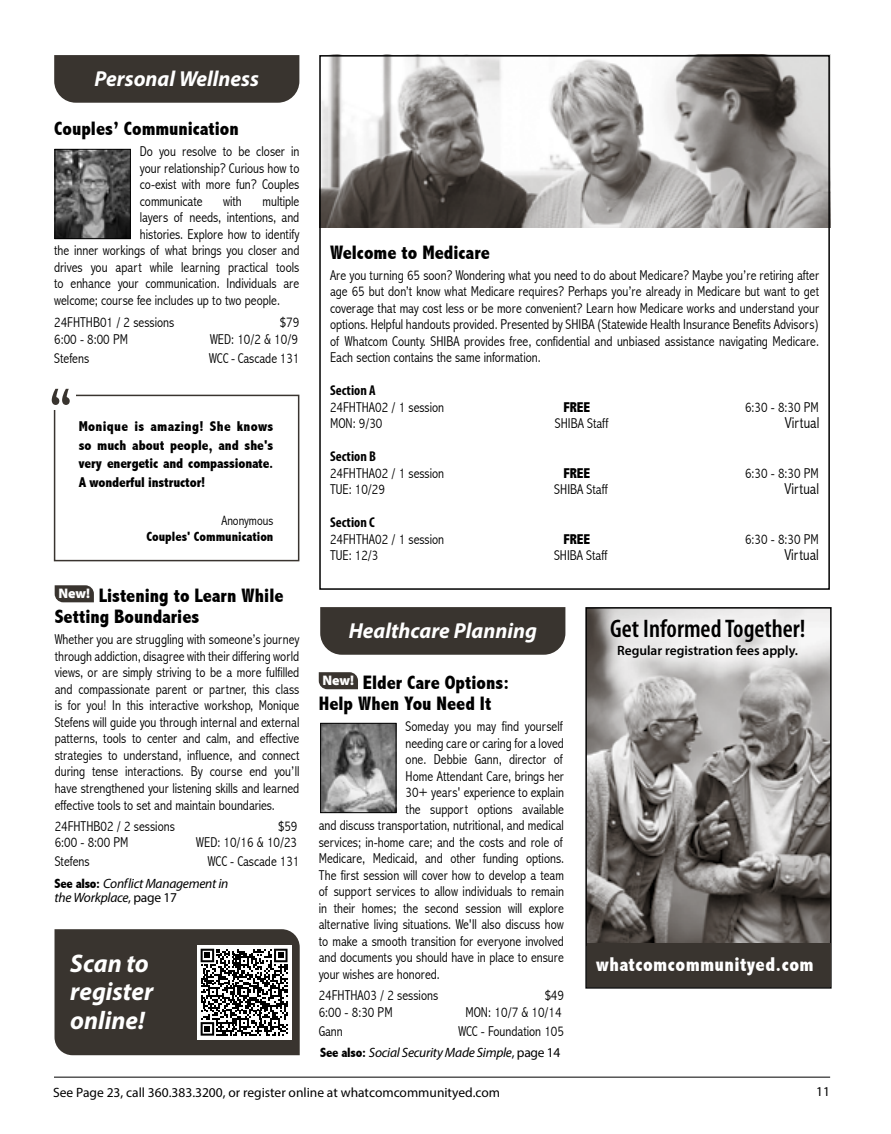
<style>
.page{position:relative;width:891px;height:1134px;background:#fff}
.page>*{position:absolute;margin:0;border:0;box-sizing:border-box;transform-origin:0 0}
.t1{font:italic 700 25.5px/28.5px "Myriad Pro";color:#fff}
.t2{font:600 condensed 25.5px "Myriad Pro";color:#000}
.t3{font:italic 700 21.75px "Myriad Pro";color:#fff}
.t4{font:800 condensed 19.95px "Abadi";letter-spacing:.02em;color:#fff}
.t5{font:800 condensed 19.5px/21px "Abadi";color:#000}
.t6{font:300 condensed 15.75px "Abadi";color:#000}
.t7{font:300 condensed 14.25px/16.5px "Abadi";color:#000;text-align:justify}
.t8{font:800 condensed 14.25px/18.8px "Abadi";letter-spacing:-.01em;color:#000;text-align:justify}
.t9{font:700 condensed 14.25px "Myriad Pro";color:#000}
.t10{font:italic 13.5px/13.5px "Myriad Pro";letter-spacing:-.02em;color:#000}
.t11{font:13.5px "Myriad Pro";color:#000}
.t12{font:600 13.5px "Myriad Pro";color:#000}
.t13{font:800 condensed 13.5px "Abadi";color:#000}
.t14{font:300 condensed 13.5px "Abadi";color:#000}
.s1{font-family:"Abadi";font-weight:800;font-style:normal;font-stretch:condensed}
.s2{font-style:normal}
</style>
<div class="page">
<hr style="left:54px;top:1077px;width:776px;height:1px;background:#000">
<div style="left:54px;top:395px;width:245px;height:166px;border:2px solid #39342f"></div>
<div style="left:52px;top:389px;width:23px;height:21px;background:#fff"></div>
<svg style="left:52px;top:389px;width:18px;height:16px"></svg>
<img style="left:322px;top:725px;width:72px;height:86px">
<div style="left:320px;top:723px;width:76px;height:90px;border:1px solid #000"></div>
<img style="left:57px;top:151px;width:72px;height:86px">
<div style="left:55px;top:149px;width:76px;height:90px;border:1px solid #000"></div>
<svg style="left:319px;top:672px;width:39px;height:17px"></svg>
<div style="left:54px;top:55px;width:245px;height:48px;background:#39342f"></div>
<div style="left:320px;top:607px;width:245px;height:48px;background:#39342f"></div>
<svg style="left:55px;top:585px;width:39px;height:17px"></svg>
<svg style="left:55px;top:929px;width:245px;height:126px;background:#4f4b47"></svg>
<img style="left:322px;top:55px;width:509px;height:172px">
<div style="left:319px;top:55px;width:511px;height:535px;border:2px solid #000"></div>
<img style="left:588px;top:610px;width:241px;height:333px">
<div style="left:585px;top:607px;width:247px;height:382px;border:2px solid #000"></div>
<div style="left:587px;top:943px;width:243px;height:44px;background:#39342f"></div>
<div style="left:602px;top:610px;width:212px;height:40px;background:#fff;opacity:.75"></div>
<div style="left:608px;top:636px;width:198px;height:31px;background:#fff;opacity:.75"></div>
<h2 class="t3" style="left:95px;top:65px;width:166px">Personal Wellness</h2>
<h3 class="t5" style="left:54px;top:118px;width:186px">Couples’ Communication</h3>
<p class="t7" style="left:140px;top:143px;width:161px">Do you resolve to be closer in your relationship? Curious how to co-exist with more fun? Couples communicate</p>
<p class="t7" style="left:223px;top:193px;width:20px">with</p>
<p class="t7" style="left:262px;top:193px;width:38px">multiple</p>
<p class="t7" style="left:140px;top:209px;width:161px">layers of needs, intentions, and</p>
<p class="t7" style="left:140px;top:226px;width:161px">histories. Explore how to identify</p>
<p class="t7" style="left:54px;top:242px;width:247px">the inner workings of what brings you closer and</p>
<p class="t7" style="left:54px;top:259px;width:247px">drives you apart while learning practical tools</p>
<p class="t7" style="left:54px;top:275px;width:247px">to enhance your communication. Individuals are</p>
<p class="t7" style="left:54px;top:292px;width:227px">welcome; course fee includes up to two people.</p>
<p class="t7" style="left:54px;top:314px;width:122px">24FHTHB01 / 2 sessions</p>
<p class="t7" style="left:280px;top:314px;width:21px">$79</p>
<p class="t7" style="left:54px;top:331px;width:75px">6:00 - 8:00 PM</p>
<p class="t7" style="left:210px;top:331px;width:89px">WED: 10/2 &amp; 10/9</p>
<p class="t7" style="left:54px;top:350px;width:37px">Stefens</p>
<p class="t7" style="left:209px;top:350px;width:92px">WCC - Cascade 131</p>
<p class="t8" style="left:79px;top:417px;width:196px">Monique is amazing! She knows so much about people, and she's very energetic and compassionate.<br>A wonderful instructor!</p>
<p class="t14" style="left:221px;top:512px;width:54px">Anonymous</p>
<p class="t13" style="left:146px;top:529px;width:129px">Couples' Communication</p>
<h3 class="t5" style="left:55px;top:585px;width:230px"><sup>New!</sup> Listening to Learn While<br>Setting Boundaries</h3>
<p class="t7" style="left:55px;top:631px;width:246px">Whether you are struggling with someone’s journey through addiction, disagree with their differing world views, or are simply striving to be a more fulfilled and compassionate parent or partner, this class is for you! In this interactive workshop, Monique Stefens will guide you through internal and external patterns, tools to center and calm, and effective strategies to understand, influence, and connect during tense interactions. By course end you’ll have strengthened your listening skills and learned effective tools to set and maintain boundaries.</p>
<p class="t7" style="left:55px;top:818px;width:122px">24FHTHB02 / 2 sessions</p>
<p class="t7" style="left:278px;top:818px;width:21px">$59</p>
<p class="t7" style="left:55px;top:834px;width:75px">6:00 - 8:00 PM</p>
<p class="t7" style="left:196px;top:834px;width:102px">WED: 10/16 &amp; 10/23</p>
<p class="t7" style="left:55px;top:853px;width:37px">Stefens</p>
<p class="t7" style="left:208px;top:853px;width:93px">WCC - Cascade 131</p>
<p class="t10" style="left:55px;top:877px;width:175px"><span class="s1">See also:</span> Conflict Management in the Workplace<span class="s2">, page 17</span></p>
<h1 class="t1" style="left:70px;top:948px;width:85px">Scan to register online!</h1>
<h3 class="t5" style="left:330px;top:242px;width:161px">Welcome to Medicare</h3>
<p class="t7" style="left:330px;top:267px;width:491px">Are you turning 65 soon? Wondering what you need to do about Medicare? Maybe you’re retiring after age 65 but don’t know what Medicare requires? Perhaps you’re already in Medicare but want to get coverage that may cost less or be more convenient? Learn how Medicare works and understand your options. Helpful handouts provided. Presented by SHIBA (Statewide Health Insurance Benefits Advisors) of Whatcom County. SHIBA provides free, confidential and unbiased assistance navigating Medicare.<br>Each section contains the same information.</p>
<p class="t9" style="left:330px;top:382px;width:47px">Section A</p>
<p class="t7" style="left:330px;top:399px;width:116px">24FHTHA02 / 1 session</p>
<p class="t8" style="left:563px;top:398px;width:28px">FREE</p>
<p class="t7" style="left:745px;top:399px;width:75px">6:30 - 8:30 PM</p>
<p class="t7" style="left:330px;top:415px;width:54px">MON: 9/30</p>
<p class="t7" style="left:555px;top:415px;width:55px">SHIBA Staff</p>
<p class="t6" style="left:785px;top:414px;width:36px">Virtual</p>
<p class="t9" style="left:330px;top:448px;width:48px">Section B</p>
<p class="t7" style="left:330px;top:465px;width:116px">24FHTHA02 / 1 session</p>
<p class="t8" style="left:563px;top:464px;width:28px">FREE</p>
<p class="t7" style="left:745px;top:465px;width:75px">6:30 - 8:30 PM</p>
<p class="t7" style="left:330px;top:481px;width:56px">TUE: 10/29</p>
<p class="t7" style="left:554px;top:481px;width:55px">SHIBA Staff</p>
<p class="t6" style="left:785px;top:480px;width:36px">Virtual</p>
<p class="t9" style="left:330px;top:514px;width:46px">Section C</p>
<p class="t7" style="left:330px;top:531px;width:116px">24FHTHA02 / 1 session</p>
<p class="t8" style="left:563px;top:530px;width:28px">FREE</p>
<p class="t7" style="left:745px;top:531px;width:75px">6:30 - 8:30 PM</p>
<p class="t7" style="left:330px;top:547px;width:50px">TUE: 12/3</p>
<p class="t7" style="left:554px;top:547px;width:55px">SHIBA Staff</p>
<p class="t6" style="left:784px;top:546px;width:36px">Virtual</p>
<h2 class="t3" style="left:349px;top:617px;width:190px">Healthcare Planning</h2>
<h3 class="t5" style="left:319px;top:672px;width:192px"><sup>New!</sup> Elder Care Options:<br>Help When You Need It</h3>
<p class="t7" style="left:406px;top:718px;width:159px">Someday you may find yourself</p>
<p class="t7" style="left:406px;top:735px;width:160px">needing care or caring for a loved</p>
<p class="t7" style="left:406px;top:751px;width:159px">one. Debbie Gann, director of</p>
<p class="t7" style="left:406px;top:768px;width:160px">Home Attendant Care, brings her</p>
<p class="t7" style="left:406px;top:784px;width:160px">30+ years' experience to explain</p>
<p class="t7" style="left:406px;top:801px;width:160px">the support options available</p>
<p class="t7" style="left:319px;top:817px;width:247px">and discuss transportation, nutritional, and medical</p>
<p class="t7" style="left:319px;top:834px;width:245px">services; in-home care; and the costs and role of</p>
<p class="t7" style="left:319px;top:850px;width:247px">Medicare, Medicaid, and other funding options.</p>
<p class="t7" style="left:319px;top:867px;width:247px">The first session will cover how to develop a team</p>
<p class="t7" style="left:319px;top:883px;width:247px">of support services to allow individuals to remain</p>
<p class="t7" style="left:319px;top:900px;width:247px">in their homes; the second session will explore</p>
<p class="t7" style="left:319px;top:916px;width:247px">alternative living situations. We'll also discuss how</p>
<p class="t7" style="left:319px;top:933px;width:247px">to make a smooth transition for everyone involved</p>
<p class="t7" style="left:319px;top:949px;width:247px">and documents you should have in place to ensure</p>
<p class="t7" style="left:319px;top:966px;width:123px">your wishes are honored.</p>
<p class="t7" style="left:319px;top:987px;width:121px">24FHTHA03 / 2 sessions</p>
<p class="t7" style="left:545px;top:987px;width:21px">$49</p>
<p class="t7" style="left:319px;top:1004px;width:75px">6:00 - 8:30 PM</p>
<p class="t7" style="left:465px;top:1004px;width:98px">MON: 10/7 &amp; 10/14</p>
<p class="t7" style="left:319px;top:1023px;width:26px">Gann</p>
<p class="t7" style="left:458px;top:1023px;width:107px">WCC - Foundation 105</p>
<p class="t10" style="left:320px;top:1045px;width:242px"><span class="s1">See also:</span> Social Security Made Simple<span class="s2">, page 14</span></p>
<h1 class="t2" style="left:610px;top:613px;width:197px">Get Informed Together!</h1>
<p class="t12" style="left:617px;top:642px;width:182px">Regular registration fees apply.</p>
<h3 class="t4" style="left:596px;top:953px;width:219px">whatcomcommunityed.com</h3>
<p class="t11" style="left:53px;top:1084px;width:449px">See Page 23, call 360.383.3200, or register online at whatcomcommunityed.com</p>
<p class="t11" style="left:816px;top:1083px;width:15px">11</p>
</div>
